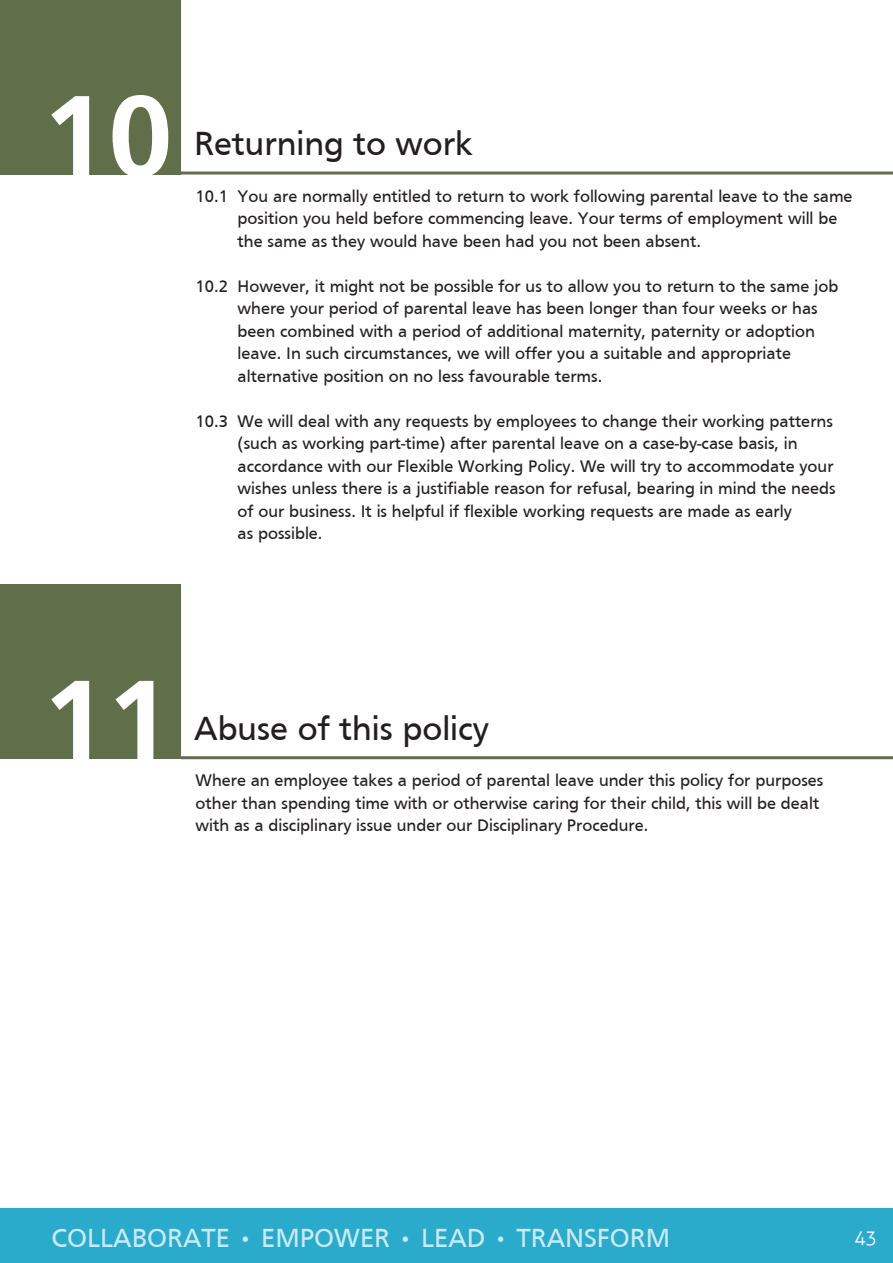
<style>
.page{position:relative;width:893px;height:1263px;background:#fff}
.page>*{position:absolute;margin:0;border:0;box-sizing:border-box;transform-origin:0 0}
.t1{font:700 119.85px "Frutiger";color:#fff}
.Headings{font:34.5px "Frutiger";color:#231f20}
.t2{font:27px "Frutiger";color:#caeaf2}
.t3{font:300 19.5px "Aller";color:#fff}
.t4{font:17.25px/22.5px "Frutiger";color:#231f20}
</style>
<div class="page">
<hr style="left:181px;top:171px;width:712px;height:3px;background:#606e49">
<hr style="left:181px;top:756px;width:712px;height:3px;background:#606e49">
<div style="left:0;top:0;width:180px;height:174px;background:#606e49"></div>
<div style="left:0;top:585px;width:180px;height:174px;background:#606e49"></div>
<div style="left:0;top:1209px;width:893px;height:54px;background:#2babcc"></div>
<p class="t1" style="left:44px;top:67px;width:130px">10</p>
<p class="Headings" style="left:194px;top:124px;width:280px">Returning to work</p>
<p class="t4" style="left:238px;top:185px;width:616px;text-indent:-42px">10.1 You are normally entitled to return to work following parental leave to the same position you held before commencing leave. Your terms of employment will be the same as they would have been had you not been absent.</p>
<p class="t4" style="left:238px;top:275px;width:602px;text-indent:-42px">10.2 However, it might not be possible for us to allow you to return to the same job where your period of parental leave has been longer than four weeks or has been combined with a period of additional maternity, paternity or adoption leave. In such circumstances, we will offer you a suitable and appropriate alternative position on no less favourable terms.</p>
<p class="t4" style="left:238px;top:410px;width:600px;text-indent:-42px">10.3 We will deal with any requests by employees to change their working patterns (such as working part-time) after parental leave on a case-by-case basis, in accordance with our Flexible Working Policy. We will try to accommodate your wishes unless there is a justifiable reason for refusal, bearing in mind the needs of our business. It is helpful if flexible working requests are made as early<br>as possible.</p>
<p class="t1" style="left:44px;top:652px;width:130px">11</p>
<p class="Headings" style="left:194px;top:709px;width:296px">Abuse of this policy</p>
<p class="t4" style="left:196px;top:769px;width:629px">Where an employee takes a period of parental leave under this policy for purposes other than spending time with or otherwise caring for their child, this will be dealt with as a disciplinary issue under our Disciplinary Procedure.</p>
<p class="t2" style="left:52px;top:1222px;width:620px">COLLABORATE • EMPOWER • LEAD • TRANSFORM</p>
<p class="t3" style="left:854px;top:1225px;width:25px">43</p>
</div>
